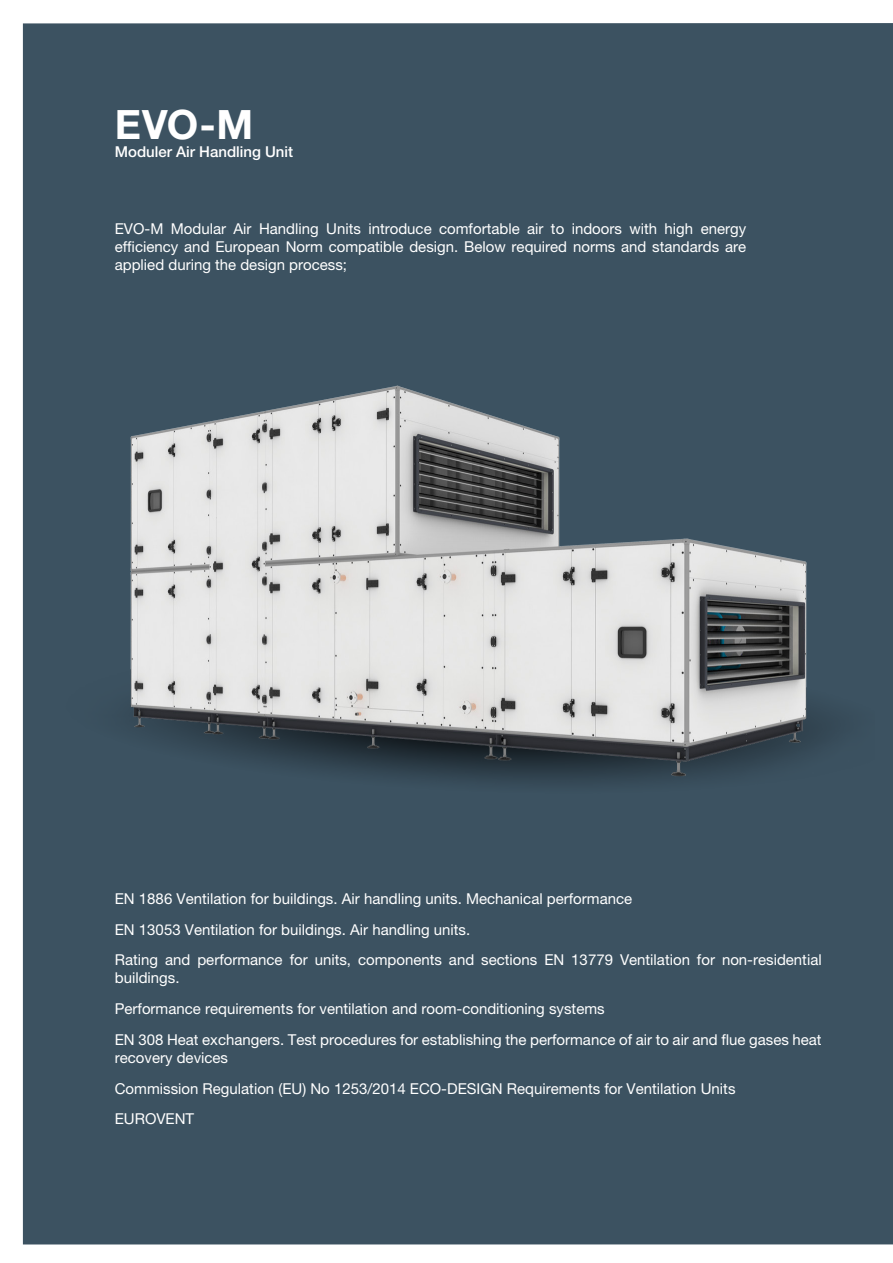
<style>
.page{position:relative;width:893px;height:1263px;background:#fff}
.page>*{position:absolute;margin:0;border:0;box-sizing:border-box;transform-origin:0 0}
.t1{font:700 40.5px "Helvetica Neue LT Pro";color:#fff}
.Statistic_T{font:15px/18px "Helvetica Neue LT Pro";color:#fff}
.t2{font:500 15px "Helvetica Neue LT Pro";color:#fff}
</style>
<div class="page">
<div style="left:23px;top:23px;width:870px;height:1221px;background:#3c5261"></div>
<img style="left:22px;top:343px;width:852px;height:570px">
<p class="t1" style="left:115px;top:99px;width:140px">EVO-M</p>
<p class="t2" style="left:115px;top:143px;width:180px">Moduler Air Handling Unit</p>
<p class="Statistic_T" style="left:115px;top:219px;width:633px;text-align:justify">EVO-M Modular Air Handling Units introduce comfortable air to indoors with high energy efficiency and European Norm compatible design. Below required norms and standards are applied during the design process;</p>
<p class="Statistic_T" style="left:115px;top:889px;width:519px">EN 1886 Ventilation for buildings. Air handling units. Mechanical performance</p>
<p class="Statistic_T" style="left:115px;top:920px;width:357px">EN 13053 Ventilation for buildings. Air handling units.</p>
<p class="Statistic_T" style="left:115px;top:951px;width:708px">Rating and performance for units, components and sections EN 13779 Ventilation for non-residential buildings.</p>
<p class="Statistic_T" style="left:115px;top:999px;width:491px">Performance requirements for ventilation and room-conditioning systems</p>
<p class="Statistic_T" style="left:115px;top:1030px;width:708px">EN 308 Heat exchangers. Test procedures for establishing the performance of air to air and flue gases heat recovery devices</p>
<p class="Statistic_T" style="left:115px;top:1079px;width:622px">Commission Regulation (EU) No 1253/2014 ECO-DESIGN Requirements for Ventilation Units</p>
<p class="Statistic_T" style="left:115px;top:1110px;width:81px">EUROVENT</p>
</div>
